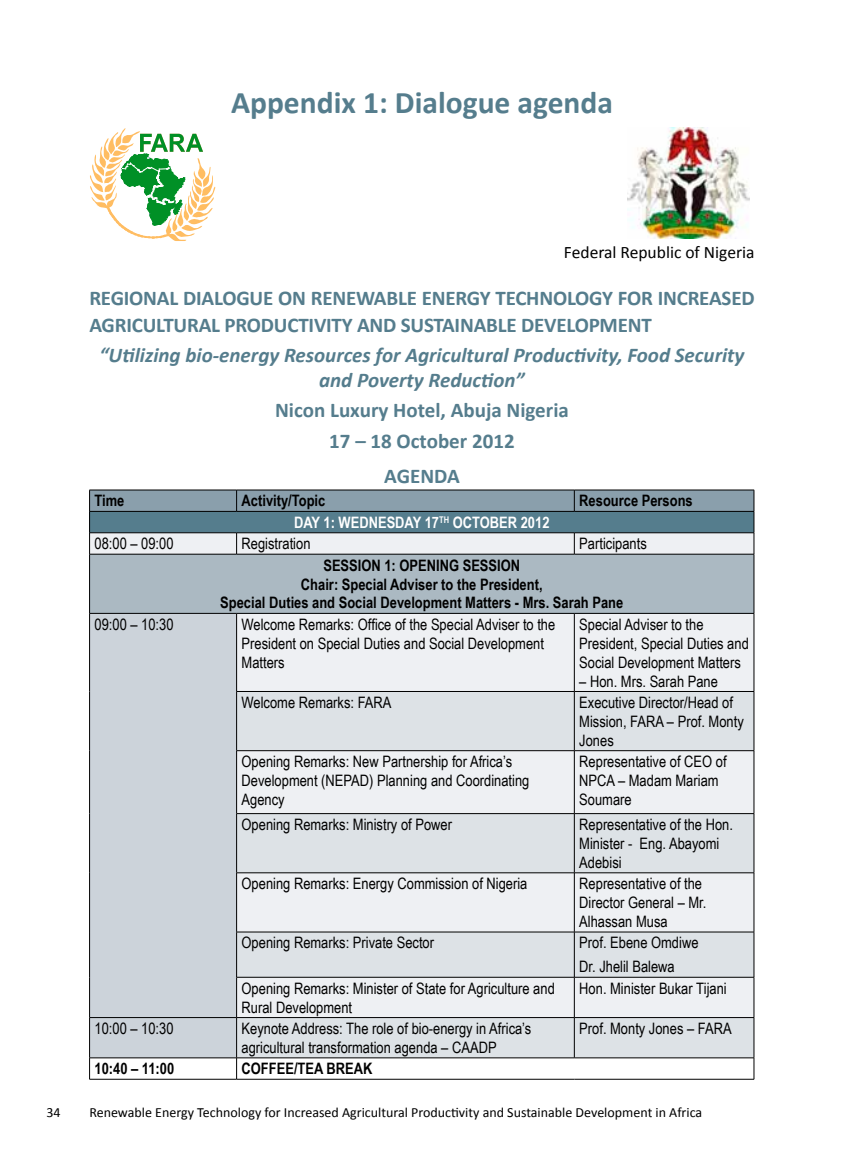
<style>
.page{position:relative;width:844px;height:1166px;background:#fff}
.page>*{position:absolute;margin:0;border:0;box-sizing:border-box;transform-origin:0 0}
.t1{font:700 31.5px "Calibri";color:#557d8d}
.t2{font:700 21px/27.3px "Calibri";letter-spacing:-.01em;color:#557d8d}
.t3{font:italic 700 21px/25.2px "Calibri";color:#557d8d;text-align:center}
.t4{font:17.5px "Calibri";color:#000}
.t5{font:15.75px/18.9px "Arial Narrow";color:#000}
.t6{font:700 15.75px/18.9px "Arial Narrow";color:#000;text-align:center}
.t7{font:700 15.75px "Arial Narrow";color:#fff}
.t8{font:14px "Calibri";color:#000}
</style>
<div class="page">
<div style="left:237px;top:614px;width:516px;height:77px;background:#eef0f3"></div>
<div style="left:90px;top:554px;width:663px;height:59px;background:#abb9c2"></div>
<div style="left:90px;top:614px;width:146px;height:443px;background:#ccd3da"></div>
<svg style="left:237px;top:692px;width:516px;height:365px;background:#e3e7ea"></svg>
<hr style="left:89px;top:554px;width:147px;height:1px;background:#000">
<hr style="left:89px;top:554px;width:1px;height:59px;background:#000">
<hr style="left:236px;top:554px;width:338px;height:1px;background:#000">
<hr style="left:574px;top:554px;width:180px;height:1px;background:#000">
<hr style="left:753px;top:554px;width:1px;height:59px;background:#000">
<hr style="left:89px;top:613px;width:147px;height:1px;background:#000">
<hr style="left:89px;top:613px;width:1px;height:78px;background:#000">
<hr style="left:89px;top:691px;width:1px;height:60px;background:#000">
<hr style="left:89px;top:751px;width:1px;height:62px;background:#000">
<hr style="left:89px;top:813px;width:1px;height:60px;background:#000">
<hr style="left:89px;top:873px;width:1px;height:59px;background:#000">
<hr style="left:89px;top:932px;width:1px;height:45px;background:#000">
<hr style="left:89px;top:977px;width:1px;height:40px;background:#000">
<hr style="left:236px;top:613px;width:338px;height:1px;background:#000">
<hr style="left:236px;top:613px;width:1px;height:78px;background:#000">
<hr style="left:574px;top:613px;width:180px;height:1px;background:#000">
<hr style="left:574px;top:613px;width:1px;height:78px;background:#000">
<hr style="left:753px;top:613px;width:1px;height:78px;background:#000">
<hr style="left:236px;top:691px;width:338px;height:1px;background:#000">
<hr style="left:236px;top:692px;width:1px;height:58px;background:#000">
<hr style="left:574px;top:691px;width:180px;height:1px;background:#000">
<hr style="left:574px;top:692px;width:1px;height:58px;background:#000">
<hr style="left:753px;top:692px;width:1px;height:58px;background:#000">
<hr style="left:236px;top:750px;width:338px;height:1px;background:#000">
<hr style="left:236px;top:751px;width:1px;height:62px;background:#000">
<hr style="left:574px;top:750px;width:180px;height:1px;background:#000">
<hr style="left:574px;top:751px;width:1px;height:62px;background:#000">
<hr style="left:753px;top:751px;width:1px;height:62px;background:#000">
<hr style="left:236px;top:813px;width:338px;height:1px;background:#000">
<hr style="left:236px;top:814px;width:1px;height:58px;background:#000">
<hr style="left:574px;top:813px;width:180px;height:1px;background:#000">
<hr style="left:574px;top:814px;width:1px;height:58px;background:#000">
<hr style="left:753px;top:814px;width:1px;height:58px;background:#000">
<hr style="left:236px;top:872px;width:338px;height:1px;background:#000">
<hr style="left:236px;top:873px;width:1px;height:59px;background:#000">
<hr style="left:574px;top:872px;width:180px;height:1px;background:#000">
<hr style="left:574px;top:873px;width:1px;height:59px;background:#000">
<hr style="left:753px;top:873px;width:1px;height:59px;background:#000">
<hr style="left:236px;top:932px;width:338px;height:1px;background:#000">
<hr style="left:236px;top:932px;width:1px;height:45px;background:#000">
<hr style="left:574px;top:932px;width:180px;height:1px;background:#000">
<hr style="left:574px;top:932px;width:1px;height:45px;background:#000">
<hr style="left:753px;top:932px;width:1px;height:45px;background:#000">
<hr style="left:236px;top:977px;width:338px;height:1px;background:#000">
<hr style="left:236px;top:977px;width:1px;height:40px;background:#000">
<hr style="left:574px;top:977px;width:180px;height:1px;background:#000">
<hr style="left:574px;top:977px;width:1px;height:40px;background:#000">
<hr style="left:753px;top:977px;width:1px;height:40px;background:#000">
<hr style="left:89px;top:1017px;width:147px;height:1px;background:#000">
<hr style="left:89px;top:1018px;width:1px;height:39px;background:#000">
<hr style="left:236px;top:1017px;width:338px;height:1px;background:#000">
<hr style="left:236px;top:1018px;width:1px;height:39px;background:#000">
<hr style="left:574px;top:1017px;width:180px;height:1px;background:#000">
<hr style="left:574px;top:1018px;width:1px;height:39px;background:#000">
<hr style="left:753px;top:1018px;width:1px;height:39px;background:#000">
<hr style="left:89px;top:1057px;width:147px;height:1px;background:#000">
<hr style="left:236px;top:1057px;width:338px;height:1px;background:#000">
<hr style="left:574px;top:1057px;width:180px;height:1px;background:#000">
<svg style="left:89px;top:1058px;width:665px;height:21px"></svg>
<hr style="left:89px;top:1079px;width:147px;height:1px;background:#000">
<hr style="left:236px;top:1079px;width:338px;height:1px;background:#000">
<hr style="left:574px;top:1079px;width:180px;height:1px;background:#000">
<svg style="left:89px;top:490px;width:665px;height:64px;background:#93a7b1"></svg>
<hr style="left:89px;top:511px;width:147px;height:1px;background:#000">
<hr style="left:236px;top:511px;width:338px;height:1px;background:#000">
<hr style="left:574px;top:511px;width:180px;height:1px;background:#000">
<svg style="left:90px;top:128px;width:125px;height:113px"></svg>
<img style="left:627px;top:127px;width:122px;height:111px">
<h1 class="t1" style="left:231px;top:83px;width:383px">Appendix 1: Dialogue agenda</h1>
<p class="t4" style="left:564px;top:241px;width:192px">Federal Republic of Nigeria</p>
<h2 class="t2" style="left:89px;top:283px;width:666px">REGIONAL DIALOGUE ON RENEWABLE ENERGY TECHNOLOGY FOR INCREASED<br>AGRICULTURAL PRODUCTIVITY AND SUSTAINABLE DEVELOPMENT</h2>
<h2 class="t3" style="left:99px;top:341px;width:646px">“Utilizing bio-energy Resources for Agricultural Productivity, Food Security and Poverty Reduction”</h2>
<h2 class="t2" style="left:275px;top:394px;width:295px;line-height:30.1px;text-align:center">Nicon Luxury Hotel, Abuja Nigeria<br>17 – 18 October 2012</h2>
<h2 class="t2" style="left:384px;top:461px;width:77px">AGENDA</h2>
<p class="t6" style="left:94px;top:491px;width:31px">Time</p>
<p class="t6" style="left:241px;top:491px;width:85px">Activity/Topic</p>
<p class="t6" style="left:579px;top:491px;width:115px">Resource Persons</p>
<p class="t7" style="left:294px;top:510px;width:257px">DAY 1: WEDNESDAY 17<sup>TH</sup> OCTOBER 2012</p>
<p class="t5" style="left:94px;top:534px;width:81px">08:00 – 09:00</p>
<p class="t5" style="left:241px;top:534px;width:70px">Registration</p>
<p class="t5" style="left:579px;top:534px;width:69px">Participants</p>
<p class="t6" style="left:220px;top:555px;width:404px">SESSION 1: OPENING SESSION<br>Chair: Special Adviser to the President,<br>Special Duties and Social Development Matters - Mrs. Sarah Pane</p>
<p class="t5" style="left:94px;top:614px;width:81px">09:00 – 10:30</p>
<p class="t5" style="left:241px;top:614px;width:315px">Welcome Remarks: Office of the Special Adviser to the<br>President on Special Duties and Social Development<br>Matters</p>
<p class="t5" style="left:579px;top:614px;width:171px">Special Adviser to the<br>President, Special Duties and<br>Social Development Matters</p>
<p class="t5" style="left:579px;top:671px;width:140px">– Hon. Mrs. Sarah Pane</p>
<p class="t5" style="left:241px;top:692px;width:151px">Welcome Remarks: FARA</p>
<p class="t5" style="left:579px;top:692px;width:166px">Executive Director/Head of<br>Mission, FARA – Prof. Monty<br>Jones</p>
<p class="t5" style="left:241px;top:751px;width:289px">Opening Remarks: New Partnership for Africa’s<br>Development (NEPAD) Planning and Coordinating<br>Agency</p>
<p class="t5" style="left:579px;top:751px;width:149px">Representative of CEO of<br>NPCA – Madam Mariam<br>Soumare</p>
<p class="t5" style="left:241px;top:814px;width:212px">Opening Remarks: Ministry of Power</p>
<p class="t5" style="left:579px;top:814px;width:155px">Representative of the Hon.<br>Minister - Eng. Abayomi<br>Adebisi</p>
<p class="t5" style="left:241px;top:873px;width:287px">Opening Remarks: Energy Commission of Nigeria</p>
<p class="t5" style="left:579px;top:873px;width:129px">Representative of the<br>Director General – Mr.<br>Alhassan Musa</p>
<p class="t5" style="left:241px;top:933px;width:194px">Opening Remarks: Private Sector</p>
<p class="t5" style="left:579px;top:930px;width:121px;line-height:23.8px">Prof. Ebene Omdiwe<br>Dr. Jhelil Balewa</p>
<p class="t5" style="left:241px;top:978px;width:315px">Opening Remarks: Minister of State for Agriculture and<br>Rural Development</p>
<p class="t5" style="left:579px;top:978px;width:149px">Hon. Minister Bukar Tijani</p>
<p class="t5" style="left:94px;top:1018px;width:81px">10:00 – 10:30</p>
<p class="t5" style="left:241px;top:1018px;width:291px">Keynote Address: The role of bio-energy in Africa’s agricultural transformation agenda – CAADP</p>
<p class="t5" style="left:579px;top:1018px;width:154px">Prof. Monty Jones – FARA</p>
<p class="t6" style="left:94px;top:1058px;width:81px">10:40 – 11:00</p>
<p class="t6" style="left:241px;top:1058px;width:132px">COFFEE/TEA BREAK</p>
<p class="t8" style="left:46px;top:1103px;width:16px">34</p>
<p class="t8" style="left:89px;top:1103px;width:614px">Renewable Energy Technology for Increased Agricultural Productivity and Sustainable Development in Africa</p>
</div>
